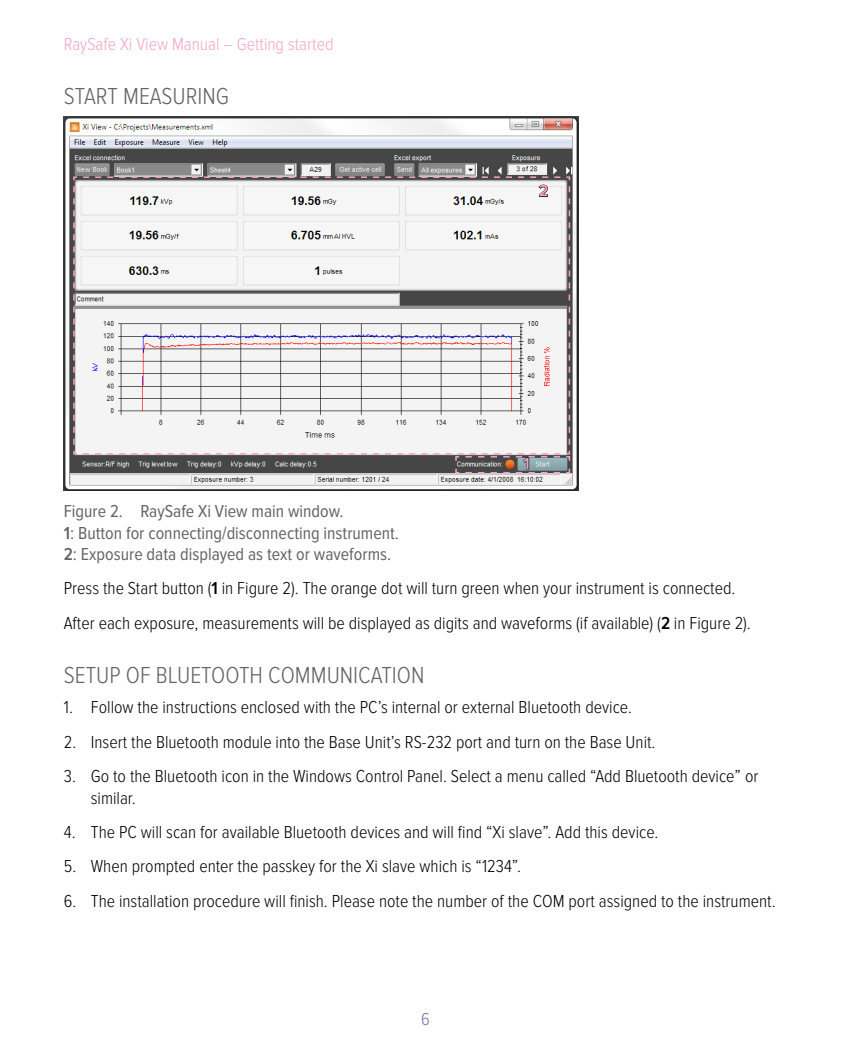
<style>
.page{position:relative;width:851px;height:1063px;background:#fff}
.page>*{position:absolute;margin:0;border:0;box-sizing:border-box;transform-origin:0 0}
.t1{font:300 24px "Proxima Nova Cond";color:#636466}
.t2{font:300 18px/34.3px "Proxima Nova Cond";color:#000}
.t3{font:18px/21.6px "Proxima Nova Cond";color:#636466}
.t4{font:300 18px "Proxima Nova Cond";color:#f5a4c7}
.t5{font:300 18px "Proxima Nova Cond";color:#826aaf}
.t6{font:600 16.5px "Proxima Nova";color:#f5a4c7}
.s1{font-weight:600}
</style>
<div class="page">
<img style="left:64px;top:116px;width:514px;height:374px">
<svg style="left:72px;top:176px;width:499px;height:279px"></svg>
<svg style="left:538px;top:184px;width:10px;height:13px"></svg>
<svg style="left:83px;top:453px;width:488px;height:21px;background:#6c686a"></svg>
<p class="t4" style="left:64px;top:34px;width:271px">RaySafe Xi View Manual – Getting started</p>
<h1 class="t1" style="left:64px;top:83px;width:99px">Start measur</h1>
<h1 class="t1" style="left:197px;top:83px;width:30px">ing</h1>
<p class="t6" style="left:538px;top:181px;width:11px">2</p>
<p class="t6" style="left:523px;top:454px;width:8px">1</p>
<p class="t3" style="left:64px;top:501px;width:337px">Figure 2. RaySafe Xi View main window.<br><span class="s1">1</span>: Button for connecting/disconnecting instrument.<br><span class="s1">2</span>: Exposure data displayed as text or waveforms.</p>
<p class="t2" style="left:64px;top:572px;width:688px">Press the Start button (<span class="s1">1</span> in Figure 2). The orange dot will turn green when your instrument is connected.<br>After each exposure, measurements will be displayed as digits and waveforms (if available) (<span class="s1">2</span> in Figure 2).</p>
<h1 class="t1" style="left:64px;top:662px;width:246px">Setup of Bluetooth commu</h1>
<h1 class="t1" style="left:340px;top:662px;width:86px">nication</h1>
<p class="t2" style="left:64px;top:690px;width:569px">1. Follow the instructions enclosed with the PC’s internal or external Bluetooth device.</p>
<p class="t2" style="left:64px;top:725px;width:593px">2. Insert the Bluetooth module into the Base Unit’s RS-232 port and turn on the Base Unit.</p>
<p class="t2" style="left:91px;top:766px;width:669px;line-height:21.6px;text-indent:-27px">3. Go to the Bluetooth icon in the Windows Control Panel. Select a menu called “Add Bluetooth device” or similar.</p>
<p class="t2" style="left:64px;top:815px;width:596px">4. The PC will scan for available Bluetooth devices and will find “Xi slave”. Add this device.</p>
<p class="t2" style="left:64px;top:849px;width:458px">5. When prompted enter the passkey for the Xi slave which is “1234”.</p>
<p class="t2" style="left:64px;top:884px;width:713px">6. The installation procedure will finish. Please note the number of the COM port assigned to the instrument.</p>
<p class="t5" style="left:421px;top:1009px;width:10px">6</p>
</div>
